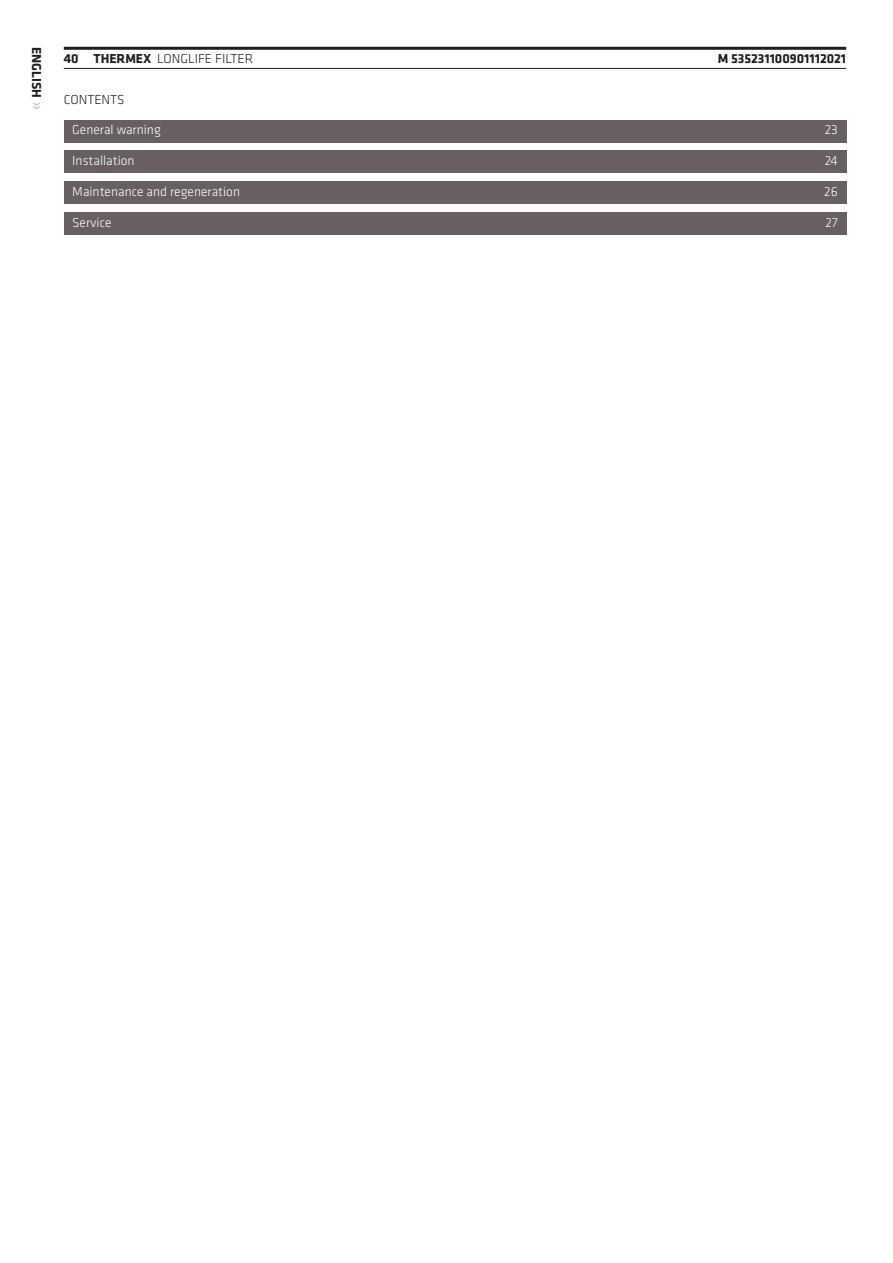
<style>
.page{position:relative;width:893px;height:1263px;background:#fff}
.page>*{position:absolute;margin:0;border:0;box-sizing:border-box;transform-origin:0 0}
.t1{font:300 13.5px "Klavika";color:#fff}
.t2{font:700 13.5px "Klavika";color:#231f20}
.Overskrift2{font:300 13.5px "Klavika";color:#231f20}
.s1{font-weight:300;font-size:19.65px;color:#bcbdc0}
.s2{font-weight:300}
</style>
<div class="page">
<hr style="left:64px;top:47px;width:782px;height:3px;background:#231f20">
<hr style="left:64px;top:68px;width:782px;height:1px;background:#231f20">
<div style="left:64px;top:120px;width:782px;height:22px;background:#686060"></div>
<div style="left:64px;top:151px;width:782px;height:22px;background:#686060"></div>
<div style="left:64px;top:182px;width:782px;height:22px;background:#686060"></div>
<div style="left:64px;top:212px;width:782px;height:22px;background:#686060"></div>
<p class="t2" style="left:44px;top:47px;width:65px;rotate:90deg">English <span class="s1">»</span></p>
<p class="t2" style="left:64px;top:51px;width:109px">40 THERMEX <span class="s2">Long</span></p>
<p class="Overskrift2" style="left:188px;top:51px;width:41px">Li fe filter</p>
<p class="t2" style="left:718px;top:51px;width:130px">M 535231100901112021</p>
<p class="Overskrift2" style="left:64px;top:92px;width:62px">CONTENTS</p>
<p class="t1" style="left:72px;top:123px;width:90px">General warning</p>
<p class="t1" style="left:825px;top:123px;width:15px">23</p>
<p class="t1" style="left:72px;top:153px;width:64px">Installation</p>
<p class="t1" style="left:825px;top:153px;width:15px">24</p>
<p class="t1" style="left:72px;top:184px;width:169px">Maintenance and regeneration</p>
<p class="t1" style="left:824px;top:184px;width:15px">26</p>
<p class="t1" style="left:72px;top:215px;width:41px">Service</p>
<p class="t1" style="left:825px;top:215px;width:14px">27</p>
</div>
